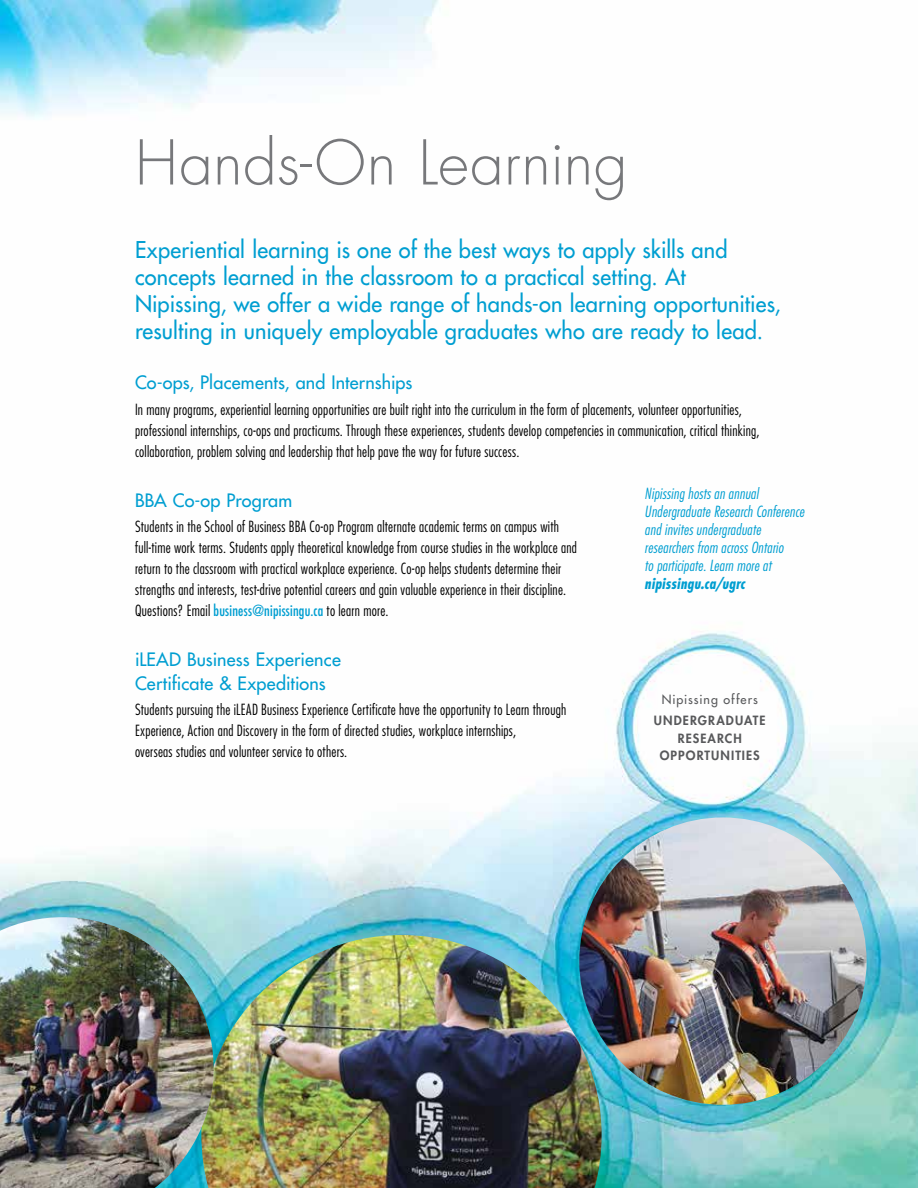
<style>
.page{position:relative;width:918px;height:1188px;background:#fff}
.page>*{position:absolute;margin:0;border:0;box-sizing:border-box;transform-origin:0 0}
.t1{font:300 60px "Futura Std";letter-spacing:.005em;color:#77787b}
.t2{font:500 22.5px/27px "Futura Std";letter-spacing:.01em;color:#009ed1}
.t3{font:500 18px/24px "Futura Std";letter-spacing:.01em;color:#009ed1}
.t4{font:300 condensed 15px/21px "Futura Std";letter-spacing:.015em;color:#000}
.t5{font:italic 300 condensed 15px/18px "Futura Std";letter-spacing:.015em;color:#009ed1}
.t6{font:italic 700 condensed 15px "Futura Std";letter-spacing:.02em;color:#009ed1}
.t7{font:800 12.45px/17.1px "Futura Std";letter-spacing:.085em;color:#58595b;text-align:center}
.t8{font:500 12.45px "Futura Std";letter-spacing:.075em;color:#58595b}
.s1{font-weight:400;color:#009ed1}
</style>
<div class="page">
<img style="left:0;top:0;width:918px;height:1188px">
<img style="left:214px;top:935px;width:388px;height:253px">
<img style="left:0;top:917px;width:214px;height:271px">
<img style="left:579px;top:817px;width:288px;height:288px;border-radius:144px">
<h1 class="t1" style="left:135px;top:126px;width:494px">Hands-On Learning</h1>
<p class="t2" style="left:135px;top:237px;width:647px">Experiential learning is one of the best ways to apply skills and concepts learned in the classroom to a practical setting. At Nipissing, we offer a wide range of hands-on learning opportunities, resulting in uniquely employable graduates who are ready to lead.</p>
<p class="t3" style="left:135px;top:371px;width:279px">Co-ops, Placements, and Internships</p>
<p class="t4" style="left:135px;top:399px;width:626px">In many programs, experiential learning opportunities are built right into the curriculum in the form of placements, volunteer opportunities, professional internships, co-ops and practicums. Through these experiences, students develop competencies in communication, critical thinking, collaboration, problem solving and leadership that help pave the way for future success.</p>
<p class="t3" style="left:135px;top:488px;width:159px">BBA Co-op Program</p>
<p class="t4" style="left:135px;top:516px;width:443px">Students in the School of Business BBA Co-op Program alternate academic terms on campus with full-time work terms. Students apply theoretical knowledge from course studies in the workplace and return to the classroom with practical workplace experience. Co-op helps students determine their strengths and interests, test-drive potential careers and gain valuable experience in their discipline.<br>Questions? Email <span class="s1">business@nipissingu.ca</span> to learn more.</p>
<p class="t3" style="left:135px;top:647px;width:207px">iLEAD Business Experience<br>Certificate &amp; Expeditions</p>
<p class="t4" style="left:135px;top:699px;width:433px">Students pursuing the iLEAD Business Experience Certificate have the opportunity to Learn through<br>Experience, Action and Discovery in the form of directed studies, workplace internships,<br>overseas studies and volunteer service to others.</p>
<p class="t5" style="left:645px;top:485px;width:161px">Nipissing hosts an annual<br>Undergraduate Research Conference and invites undergraduate researchers from across Ontario<br>to participate. Learn more at</p>
<p class="t6" style="left:645px;top:575px;width:102px">nipissingu.ca/ugrc</p>
<p class="t8" style="left:662px;top:692px;width:98px">Nipissing offers</p>
<p class="t7" style="left:654px;top:712px;width:113px">UNDERGRADUATE<br>RESEARCH<br>OPPORTUNITIES</p>
</div>
